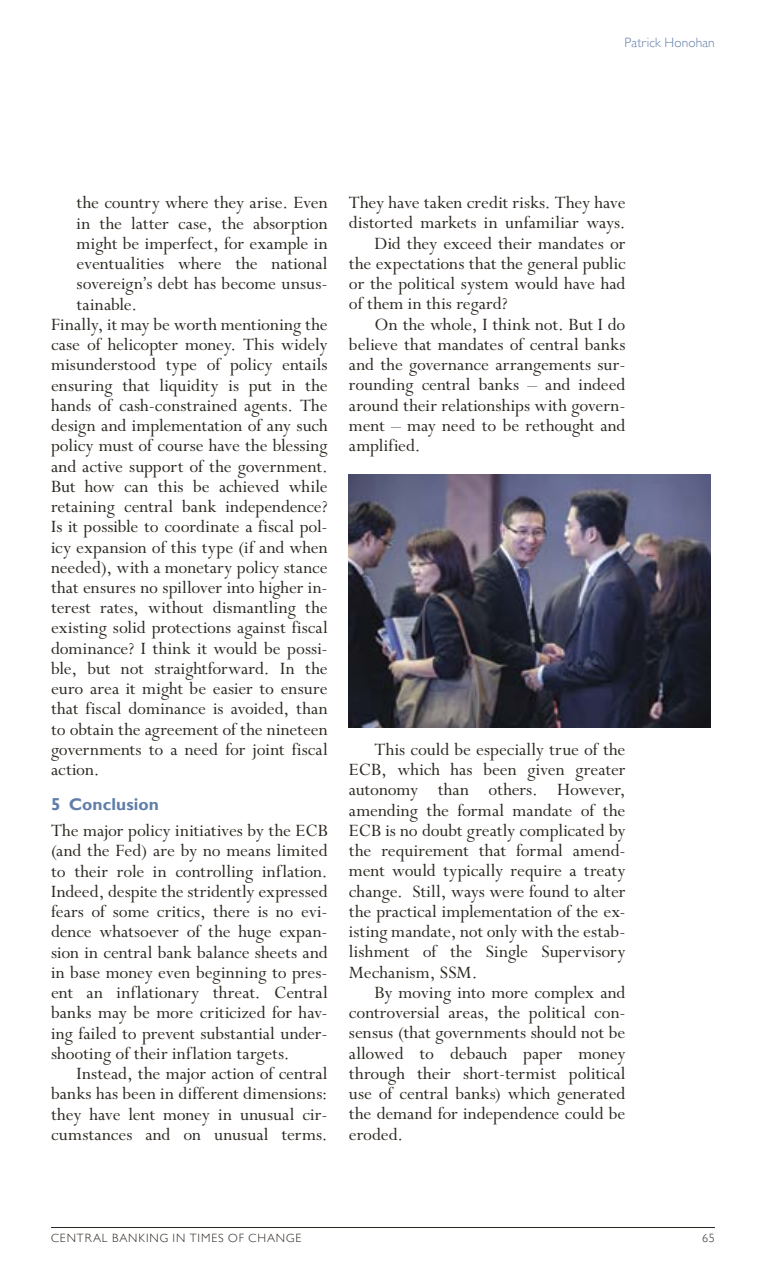
<style>
.page{position:relative;width:766px;height:1263px;background:#fff}
.page>*{position:absolute;margin:0;border:0;box-sizing:border-box;transform-origin:0 0}
.t1{font:19.5px/20.2px "Perpetua Std";color:#2b2620;text-align:justify}
.t2{font:700 17.25px "Gill Sans MT Pro";letter-spacing:.005em;color:#607ea9}
.t3{font:300 13.5px "Gill Sans MT Pro";letter-spacing:.01em;color:#607ea9}
.t4{font:300 12px "Gill Sans MT Pro";letter-spacing:.075em;color:#2b2620}
</style>
<div class="page">
<hr style="left:51px;top:1227px;width:663px;height:1px;background:#2b2620">
<img style="left:349px;top:474px;width:361px;height:253px">
<p class="t3" style="left:624px;top:35px;width:92px">Patrick Honohan</p>
<p class="t1" style="left:77px;top:193px;width:252px">the country where they arise. Even</p>
<p class="t1" style="left:77px;top:214px;width:252px">in the latter case, the absorption</p>
<p class="t1" style="left:77px;top:234px;width:252px">might be imperfect, for example in</p>
<p class="t1" style="left:77px;top:254px;width:252px">eventualities where the national</p>
<p class="t1" style="left:77px;top:274px;width:252px">sovereign’s debt has become unsus-</p>
<p class="t1" style="left:77px;top:295px;width:62px">tainable.</p>
<p class="t1" style="left:51px;top:315px;width:278px">Finally, it may be worth mentioning the</p>
<p class="t1" style="left:51px;top:335px;width:278px">case of helicopter money. This widely</p>
<p class="t1" style="left:51px;top:355px;width:278px">misunderstood type of policy entails</p>
<p class="t1" style="left:51px;top:375px;width:278px">ensuring that liquidity is put in the</p>
<p class="t1" style="left:51px;top:396px;width:278px">hands of cash-constrained agents. The</p>
<p class="t1" style="left:51px;top:416px;width:278px">design and implementation of any such</p>
<p class="t1" style="left:51px;top:436px;width:278px">policy must of course have the blessing</p>
<p class="t1" style="left:51px;top:456px;width:278px">and active support of the government.</p>
<p class="t1" style="left:51px;top:477px;width:278px">But how can this be achieved while</p>
<p class="t1" style="left:51px;top:497px;width:278px">retaining central bank independence?</p>
<p class="t1" style="left:51px;top:517px;width:278px">Is it possible to coordinate a fiscal pol-</p>
<p class="t1" style="left:51px;top:537px;width:278px">icy expansion of this type (if and when</p>
<p class="t1" style="left:51px;top:558px;width:278px">needed), with a monetary policy stance</p>
<p class="t1" style="left:51px;top:578px;width:278px">that ensures no spillover into higher in-</p>
<p class="t1" style="left:51px;top:598px;width:278px">terest rates, without dismantling the</p>
<p class="t1" style="left:51px;top:618px;width:278px">existing solid protections against fiscal</p>
<p class="t1" style="left:51px;top:639px;width:278px">dominance? I think it would be possi-</p>
<p class="t1" style="left:51px;top:659px;width:278px">ble, but not straightforward. In the</p>
<p class="t1" style="left:51px;top:679px;width:278px">euro area it might be easier to ensure</p>
<p class="t1" style="left:51px;top:699px;width:278px">that fiscal dominance is avoided, than</p>
<p class="t1" style="left:51px;top:720px;width:278px">to obtain the agreement of the nineteen</p>
<p class="t1" style="left:51px;top:740px;width:278px">governments to a need for joint fiscal</p>
<p class="t1" style="left:51px;top:760px;width:50px">action.</p>
<p class="t2" style="left:51px;top:793px;width:109px">5 Conclusion</p>
<p class="t1" style="left:51px;top:821px;width:278px">The major policy initiatives by the ECB (and the Fed) are by no means limited to their role in controlling inflation.<br>Indeed, despite the stridently expressed fears of some critics, there is no evi&shy;dence whatsoever of the huge expan&shy;sion in central bank balance sheets and in base money even beginning to pres&shy;ent an inflationary threat. Central banks may be more criticized for hav&shy;ing failed to prevent substantial under&shy;shooting of their inflation targets.</p>
<p class="t1" style="left:51px;top:1064px;width:278px;text-indent:26px">Instead, the major action of central banks has been in different dimensions: they have lent money in unusual cir&shy;cumstances and on unusual terms.</p>
<p class="t1" style="left:349px;top:193px;width:278px">They have taken credit risks. They have</p>
<p class="t1" style="left:349px;top:213px;width:278px">distorted markets in unfamiliar ways.</p>
<p class="t1" style="left:374px;top:234px;width:252px">Did they exceed their mandates or</p>
<p class="t1" style="left:349px;top:254px;width:278px">the expectations that the general public</p>
<p class="t1" style="left:349px;top:274px;width:278px">or the political system would have had</p>
<p class="t1" style="left:349px;top:294px;width:160px">of them in this regard?</p>
<p class="t1" style="left:374px;top:315px;width:252px">On the whole, I think not. But I do</p>
<p class="t1" style="left:349px;top:335px;width:278px">believe that mandates of central banks</p>
<p class="t1" style="left:349px;top:355px;width:278px">and the governance arrangements sur-</p>
<p class="t1" style="left:349px;top:375px;width:278px">rounding central banks – and indeed</p>
<p class="t1" style="left:349px;top:396px;width:278px">around their relationships with govern-</p>
<p class="t1" style="left:349px;top:416px;width:278px">ment – may need to be rethought and</p>
<p class="t1" style="left:349px;top:436px;width:73px">amplified.</p>
<p class="t1" style="left:349px;top:740px;width:278px;text-indent:26px">This could be especially true of the ECB, which has been given greater autonomy than others. However, amending the formal mandate of the ECB is no doubt greatly complicated by the requirement that formal amend&shy;ment would typically require a treaty change. Still, ways were found to alter the practical implementation of the ex&shy;isting mandate, not only with the estab&shy;lishment of the Single Supervisory Mechanism, SSM.</p>
<p class="t1" style="left:349px;top:983px;width:278px;text-indent:26px">By moving into more complex and controversial areas, the political con&shy;sensus (that governments should not be allowed to debauch paper money through their short-termist political use of central banks) which generated the demand for independence could be eroded.</p>
<p class="t4" style="left:51px;top:1231px;width:252px">CENTRAL BANKING IN TIMES OF CHANGE</p>
<p class="t4" style="left:701px;top:1231px;width:14px">65</p>
</div>
